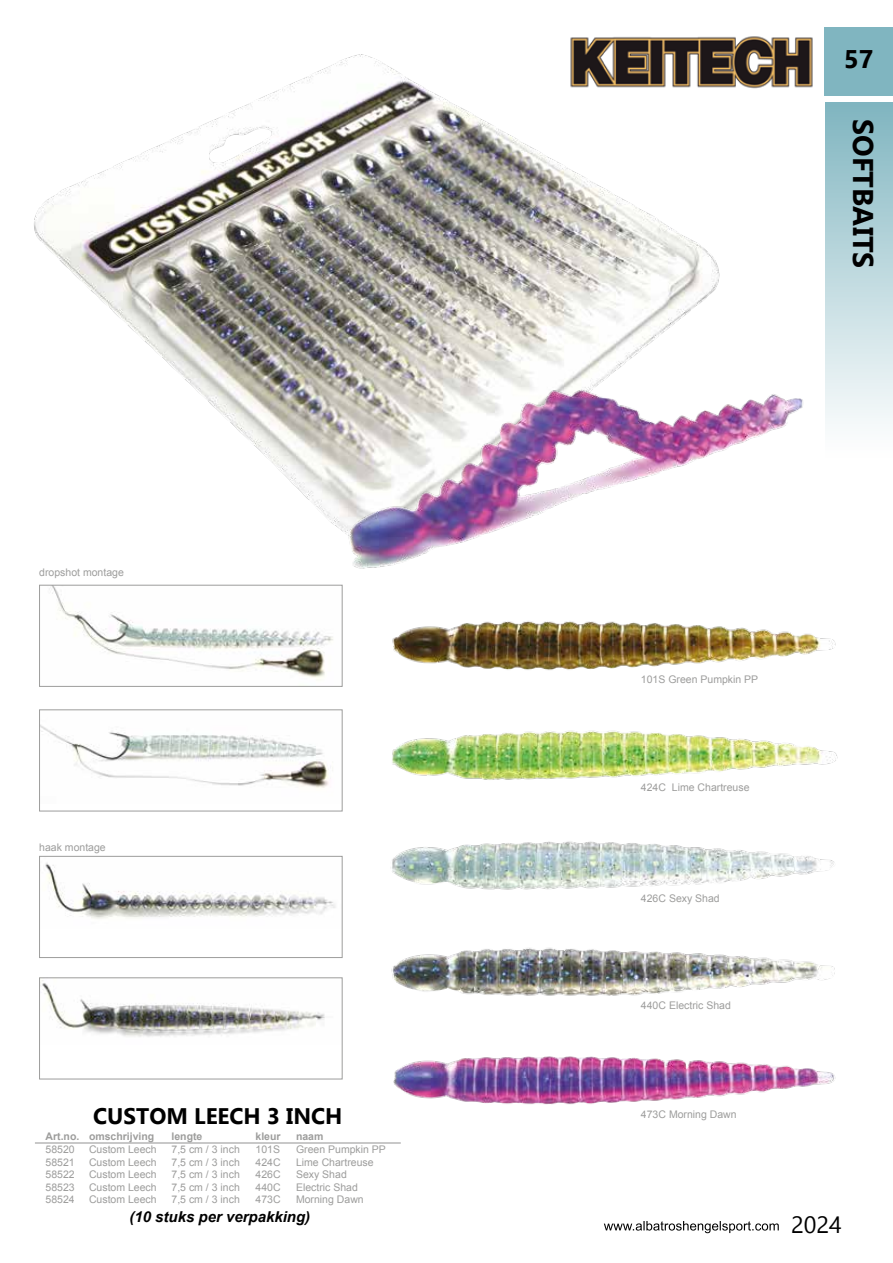
<style>
.page{position:relative;width:893px;height:1263px;background:#fff}
.page>*{position:absolute;margin:0;border:0;box-sizing:border-box;transform-origin:0 0}
.t1{font:700 28.5px "Gadugi";color:#000}
.t2{font:700 25.5px "Gadugi";color:#000}
.t3{font:23.55px "Gadugi";color:#000}
.t4{font:700 22.5px "Gadugi";color:#000}
.t5{font:italic 700 15px "Arial";color:#000}
.t6{font:10.5px "Arial";color:#9d9d9c}
.t7{font:700 10.5px "Arial";color:#9d9d9c}
</style>
<div class="page">
<div style="left:825px;top:28px;width:68px;height:68px;background:#80b5c0"></div>
<div style="left:825px;top:102px;width:68px;height:406px;background:linear-gradient(to bottom,#83b7c1,#fff)"></div>
<svg style="left:604px;top:1221px;width:175px;height:12px"></svg>
<img style="left:570px;top:36px;width:243px;height:53px">
<img style="left:34px;top:50px;width:688px;height:450px">
<img style="left:392px;top:621px;width:444px;height:49px">
<img style="left:392px;top:730px;width:446px;height:50px">
<img style="left:392px;top:841px;width:443px;height:49px">
<img style="left:391px;top:948px;width:444px;height:48px">
<img style="left:393px;top:1056px;width:443px;height:49px">
<img style="left:49px;top:587px;width:284px;height:93px">
<div style="left:39px;top:585px;width:303px;height:102px;border:1px solid #9d9d9c"></div>
<img style="left:41px;top:725px;width:292px;height:63px">
<div style="left:39px;top:710px;width:303px;height:101px;border:1px solid #9d9d9c"></div>
<img style="left:45px;top:863px;width:291px;height:56px">
<div style="left:39px;top:856px;width:303px;height:102px;border:1px solid #9d9d9c"></div>
<img style="left:42px;top:980px;width:283px;height:57px">
<div style="left:39px;top:978px;width:303px;height:101px;border:1px solid #9d9d9c"></div>
<img style="left:310px;top:372px;width:517px;height:213px">
<hr style="left:35px;top:1143px;width:366px;height:1px;background:#929292">
<p class="t6" style="left:39px;top:565px;width:86px">dropshot montage</p>
<p class="t6" style="left:39px;top:840px;width:68px">haak montage</p>
<h3 class="t4" style="left:93px;top:1103px;width:251px">CUSTOM LEECH 3 INCH</h3>
<p class="t7" style="left:46px;top:1130px;width:110px">Art.no. omschrijving</p>
<p class="t7" style="left:172px;top:1130px;width:32px">lengte</p>
<p class="t7" style="left:256px;top:1130px;width:27px">kleur</p>
<p class="t7" style="left:296px;top:1130px;width:29px">naam</p>
<p class="t6" style="left:46px;top:1142px;width:31px">58520</p>
<p class="t6" style="left:89px;top:1142px;width:69px">Custom Leech</p>
<p class="t6" style="left:172px;top:1142px;width:70px">7,5 cm / 3 inch</p>
<p class="t6" style="left:256px;top:1142px;width:26px">101S</p>
<p class="t6" style="left:296px;top:1142px;width:91px">Green Pumpkin PP</p>
<p class="t6" style="left:46px;top:1155px;width:31px">58521</p>
<p class="t6" style="left:89px;top:1155px;width:69px">Custom Leech</p>
<p class="t6" style="left:172px;top:1155px;width:70px">7,5 cm / 3 inch</p>
<p class="t6" style="left:256px;top:1155px;width:27px">424C</p>
<p class="t6" style="left:296px;top:1155px;width:79px">Lime Chartreuse</p>
<p class="t6" style="left:46px;top:1168px;width:31px">58522</p>
<p class="t6" style="left:89px;top:1168px;width:69px">Custom Leech</p>
<p class="t6" style="left:172px;top:1168px;width:70px">7,5 cm / 3 inch</p>
<p class="t6" style="left:256px;top:1168px;width:27px">426C</p>
<p class="t6" style="left:296px;top:1168px;width:52px">Sexy Shad</p>
<p class="t6" style="left:46px;top:1180px;width:31px">58523</p>
<p class="t6" style="left:89px;top:1180px;width:69px">Custom Leech</p>
<p class="t6" style="left:172px;top:1180px;width:70px">7,5 cm / 3 inch</p>
<p class="t6" style="left:256px;top:1180px;width:27px">440C</p>
<p class="t6" style="left:296px;top:1180px;width:63px">Electric Shad</p>
<p class="t6" style="left:46px;top:1193px;width:31px">58524</p>
<p class="t6" style="left:89px;top:1193px;width:69px">Custom Leech</p>
<p class="t6" style="left:172px;top:1193px;width:70px">7,5 cm / 3 inch</p>
<p class="t6" style="left:256px;top:1193px;width:27px">473C</p>
<p class="t6" style="left:296px;top:1193px;width:69px">Morning Dawn</p>
<h3 class="t5" style="left:129px;top:1207px;width:182px">(10 stuks per verpakking)</h3>
<h2 class="t2" style="left:844px;top:44px;width:31px">57</h2>
<h1 class="t1" style="left:880px;top:119px;width:151px;rotate:90deg">SOFTBAITS</h1>
<p class="t6" style="left:641px;top:672px;width:119px">101S Green Pumpkin PP</p>
<p class="t6" style="left:641px;top:781px;width:110px">424C Lime Chartreuse</p>
<p class="t6" style="left:641px;top:891px;width:80px">426C Sexy Shad</p>
<p class="t6" style="left:641px;top:998px;width:91px">440C Electric Shad</p>
<p class="t6" style="left:641px;top:1107px;width:97px">473C Morning Dawn</p>
<h3 class="t3" style="left:791px;top:1211px;width:52px">2024</h3>
</div>
